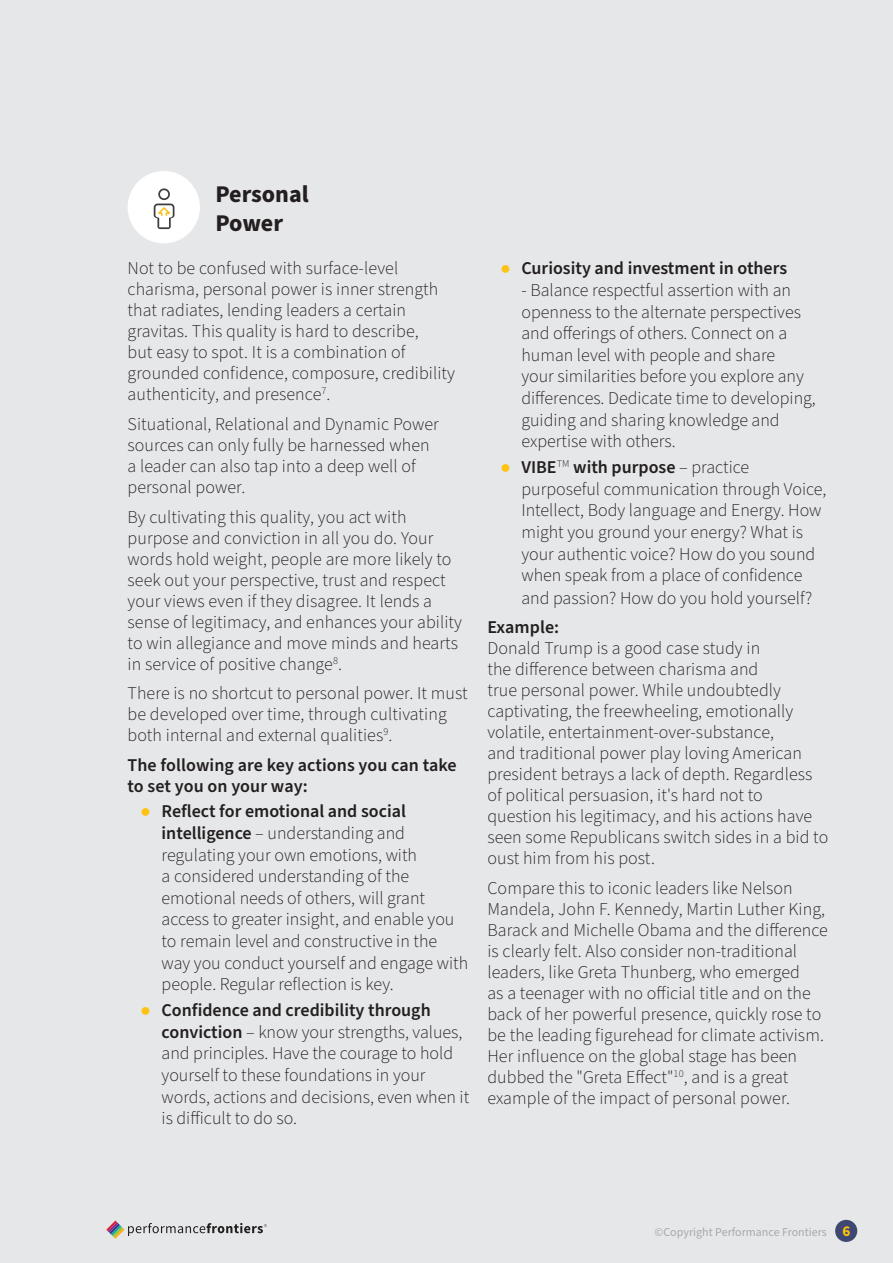
<style>
.page{position:relative;width:893px;height:1263px;background:#e6e7e9}
.page>*{position:absolute;margin:0;border:0;box-sizing:border-box;transform-origin:0 0}
.Heading_2{font:700 24px/28.8px "Source Sans Pro";color:#231f20}
.Body{font:300 18px/21px "Source Sans Pro";letter-spacing:.005em;color:#231f20}
.Body-2{font:600 18px/21px "Source Sans Pro";color:#231f20}
.t1{font:12px "Source Sans Pro";color:#a8a9ad}
.s1{font-family:"Arial";font-weight:400;color:#fec210}
.s2{font-weight:600}
.s3{font-weight:700;font-size:15px;color:#fec210}
</style>
<div class="page">
<div style="left:835px;top:1220px;width:22px;height:22px;background:#3e4871;border-radius:50%"></div>
<svg style="left:106px;top:1220px;width:161px;height:19px"></svg>
<div style="left:128px;top:171px;width:72px;height:72px;background:#fff;border-radius:50%"></div>
<svg style="left:154px;top:188px;width:20px;height:41px"></svg>
<p class="Heading_2" style="left:215px;top:180px;width:95px">Personal<br>Power</p>
<p class="Body" style="left:128px;top:259px;width:329px">Not to be confused with surface-level charisma, personal power is inner strength that radiates, lending leaders a certain gravitas. This quality is hard to describe,<br>but easy to spot. It is a combination of grounded confidence, composure, credibility authenticity, and presence<sup>7</sup>.</p>
<p class="Body" style="left:128px;top:414px;width:313px">Situational, Relational and Dynamic Power sources can only fully be harnessed when a leader can also tap into a deep well of personal power.</p>
<p class="Body" style="left:128px;top:507px;width:336px">By cultivating this quality, you act with purpose and conviction in all you do. Your words hold weight, people are more likely to seek out your perspective, trust and respect your views even if they disagree. It lends a sense of legitimacy, and enhances your ability to win allegiance and move minds and hearts in service of positive change<sup>8</sup>.</p>
<p class="Body" style="left:128px;top:683px;width:342px">There is no shortcut to personal power. It must be developed over time, through cultivating both internal and external qualities<sup>9</sup>.</p>
<p class="Body-2" style="left:128px;top:755px;width:331px">The following are key actions you can take to set you on your way:</p>
<p class="Body" style="left:162px;top:801px;width:308px;line-height:21.6px;text-indent:-21px"><span class="s1">●</span> <span class="s2">Reflect for emotional and social intelligence</span> – understanding and regulating your own emotions, with<br>a considered understanding of the emotional needs of others, will grant access to greater insight, and enable you to remain level and constructive in the way you conduct yourself and engage with people. Regular reflection is key.</p>
<p class="Body" style="left:162px;top:1000px;width:309px;line-height:21.6px;text-indent:-21px"><span class="s1">●</span> <span class="s2">Confidence and credibility through conviction</span> – know your strengths, values, and principles. Have the courage to hold yourself to these foundations in your words, actions and decisions, even when it is difficult to do so.</p>
<p class="Body-2" style="left:500px;top:259px;width:289px"><span class="s1">●</span> Curiosity and investment in others</p>
<p class="Body" style="left:521px;top:280px;width:296px;line-height:21.6px">- Balance respectful assertion with an openness to the alternate perspectives and offerings of others. Connect on a human level with people and share<br>your similarities before you explore any differences. Dedicate time to developing, guiding and sharing knowledge and expertise with others.</p>
<p class="Body" style="left:521px;top:457px;width:307px;line-height:21.8px;text-indent:-21px"><span class="s1">●</span> <span class="s2">VIBE</span><sup>TM</sup> <span class="s2">with purpose</span> – practice purposeful communication through Voice, Intellect, Body language and Energy. How might you ground your energy? What is your authentic voice? How do you sound when speak from a place of confidence and passion? How do you hold yourself?</p>
<p class="Body-2" style="left:487px;top:617px;width:73px">Example:</p>
<p class="Body" style="left:487px;top:638px;width:342px">Donald Trump is a good case study in<br>the difference between charisma and<br>true personal power. While undoubtedly captivating, the freewheeling, emotionally volatile, entertainment-over-substance,<br>and traditional power play loving American president betrays a lack of depth. Regardless of political persuasion, it's hard not to question his legitimacy, and his actions have seen some Republicans switch sides in a bid to oust him from his post.</p>
<p class="Body" style="left:487px;top:878px;width:342px">Compare this to iconic leaders like Nelson Mandela, John F. Kennedy, Martin Luther King, Barack and Michelle Obama and the difference is clearly felt. Also consider non-traditional leaders, like Greta Thunberg, who emerged<br>as a teenager with no official title and on the back of her powerful presence, quickly rose to be the leading figurehead for climate activism.<br>Her influence on the global stage has been dubbed the "Greta Effect"<sup>10</sup>, and is a great example of the impact of personal power.</p>
<p class="t1" style="left:654px;top:1224px;width:197px">©Copyright Performance Frontiers <span class="s3">6</span></p>
</div>
